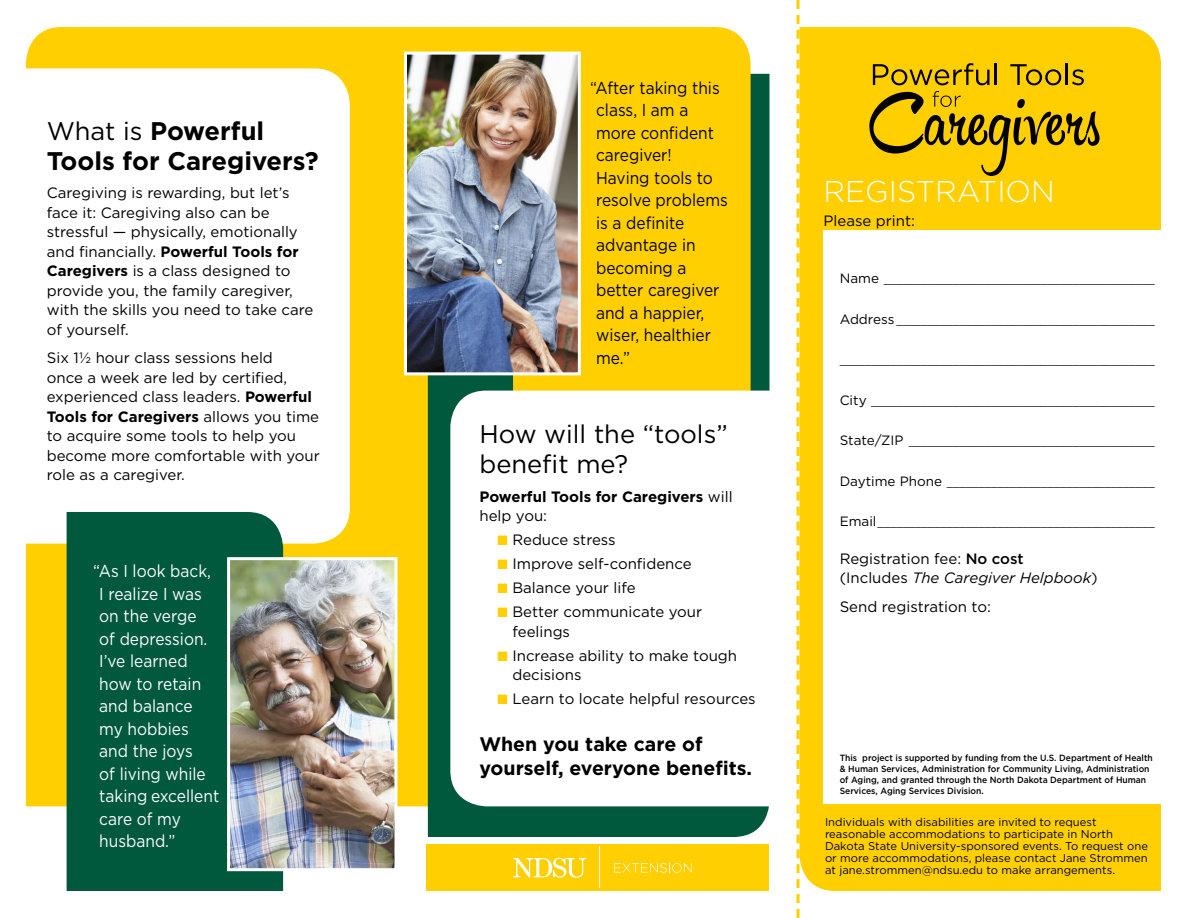
<style>
.page{position:relative;width:1188px;height:918px;background:#fff}
.page>*{position:absolute;margin:0;border:0;box-sizing:border-box;transform-origin:0 0}
.t1{font:300 30px "Gotham";color:#fff}
.t2{font:700 25.5px/30px "Gotham";color:#000}
.t3{font:25.5px/30px "Gotham";color:#000}
.t4{font:700 19.5px/24px "Gotham";color:#000}
.t5{font:17.25px/22.5px "Gotham";color:#000;scale:.9 1}
.t6{font:17.25px/22.5px "Gotham";color:#fff;scale:.9 1}
.t7{font:15px/19.5px "Gotham";color:#000}
.t8{font:700 15px/19.5px "Gotham";color:#000}
.t9{font:11.25px/12px "Gotham";color:#000}
.t10{font:10.5px "Gotham";color:#000}
.t11{font:500 9px/10.8px "Gotham";color:#000;scale:.95 1}
.s1{font-weight:400}
.s2{font-weight:700}
.s3{color:#ffcf01}
.s4{font-size:13.5px}
.s5{font-weight:500}
.s6{font-style:italic}
</style>
<div class="page">
<div style="left:26px;top:27px;width:487px;height:779px;background:#ffcf01"></div>
<div style="left:428px;top:74px;width:342px;height:763px;background:#00583d"></div>
<div style="left:427px;top:844px;width:342px;height:47px;background:#ffcf01"></div>
<div style="left:800px;top:27px;width:361px;height:864px;background:#ffcf01"></div>
<div style="left:824px;top:230px;width:342px;height:574px;background:#fff"></div>
<svg style="left:26px;top:68px;width:324px;height:476px"></svg>
<svg style="left:873px;top:63px;width:116px;height:22px;background:#c09b00"></svg>
<hr style="left:995px;top:63px;width:2px;height:22px;background:#000">
<svg style="left:1010px;top:64px;width:51px;height:21px"></svg>
<hr style="left:1066px;top:63px;width:2px;height:22px;background:#000">
<svg style="left:1072px;top:69px;width:12px;height:16px"></svg>
<svg style="left:869px;top:91px;width:231px;height:85px;background:#cfa800"></svg>
<svg style="left:796px;top:0;width:4px;height:918px"></svg>
<div style="left:67px;top:512px;width:216px;height:379px;background:#00583d"></div>
<div style="left:513px;top:27px;width:238px;height:364px;background:#ffcf01"></div>
<svg style="left:450px;top:391px;width:320px;height:415px"></svg>
<img style="left:408px;top:56px;width:169px;height:315px">
<div style="left:404px;top:52px;width:177px;height:323px;border:3px solid #fff"></div>
<img style="left:231px;top:561px;width:163px;height:306px">
<div style="left:227px;top:557px;width:171px;height:314px;border:3px solid #fff"></div>
<svg style="left:513px;top:857px;width:73px;height:21px"></svg>
<hr style="left:599px;top:847px;width:1px;height:41px;background:#fff">
<svg style="left:614px;top:863px;width:78px;height:10px"></svg>
<h2 class="t2" style="left:47px;top:116px;width:273px"><span class="s1">What is</span> Powerful<br>Tools for Caregivers?</h2>
<p class="t7" style="left:47px;top:183px;width:268px">Caregiving is rewarding, but let’s face it: Caregiving also can be stressful — physically, emotionally and financially. <span class="s2">Powerful Tools for<br>Caregivers</span> is a class designed to provide you, the family caregiver, with the skills you need to take care of yourself.</p>
<p class="t7" style="left:47px;top:348px;width:275px">Six 1½ hour class sessions held<br>once a week are led by certified, experienced class leaders. <span class="s2">Powerful<br>Tools for Caregivers</span> allows you time to acquire some tools to help you become more comfortable with your role as a caregiver.</p>
<p class="t6" style="left:99px;top:560px;width:135px;text-indent:-6px">“As I look back,<br>I realize I was on the verge<br>of depression.<br>I’ve learned how to retain and balance my hobbies and the joys<br>of living while taking excellent care of my husband.”</p>
<p class="t5" style="left:596px;top:76px;width:148px;text-indent:-6px">“After taking this class, I am a more confident caregiver!<br>Having tools to resolve problems is a definite advantage in becoming a better caregiver and a happier, wiser, healthier me.”</p>
<h2 class="t3" style="left:479px;top:419px;width:250px">How will the “tools” benefit me?</h2>
<p class="t8" style="left:479px;top:487px;width:255px">Powerful Tools for Caregivers <span class="s1">will help you:</span></p>
<p class="t7" style="left:497px;top:530px;width:120px"><span class="s3">■</span> Reduce stress</p>
<p class="t7" style="left:497px;top:554px;width:196px"><span class="s3">■</span> Improve self-confidence</p>
<p class="t7" style="left:497px;top:578px;width:140px"><span class="s3">■</span> Balance your life</p>
<p class="t7" style="left:512px;top:602px;width:191px;text-indent:-15px"><span class="s3">■</span> Better communicate your feelings</p>
<p class="t7" style="left:512px;top:646px;width:226px;text-indent:-15px"><span class="s3">■</span> Increase ability to make tough decisions</p>
<p class="t7" style="left:497px;top:689px;width:260px"><span class="s3">■</span> Learn to locate helpful resources</p>
<h3 class="t4" style="left:479px;top:732px;width:274px">When you take care of yourself, everyone benefits.</h3>
<h1 class="t1" style="left:824px;top:173px;width:233px">REGISTRATION</h1>
<p class="t7" style="left:824px;top:211px;width:93px">Please print:</p>
<p class="t10" style="left:840px;top:273px;width:316px"><span class="s4">Name</span> ___________________________________________</p>
<p class="t10" style="left:840px;top:314px;width:317px"><span class="s4">Address</span> _________________________________________</p>
<p class="t10" style="left:840px;top:354px;width:317px">__________________________________________________</p>
<p class="t10" style="left:840px;top:395px;width:317px"><span class="s4">City</span> _____________________________________________</p>
<p class="t10" style="left:840px;top:435px;width:316px"><span class="s4">State/ZIP</span> _______________________________________</p>
<p class="t10" style="left:840px;top:476px;width:316px"><span class="s4">Daytime Phone</span> _________________________________</p>
<p class="t10" style="left:840px;top:516px;width:316px"><span class="s4">Email</span>____________________________________________</p>
<p class="t7" style="left:840px;top:549px;width:260px">Registration fee: <span class="s5">No cost<br></span>(Includes <span class="s6">The Caregiver Helpbook</span>)</p>
<p class="t7" style="left:840px;top:597px;width:153px">Send registration to:</p>
<p class="t11" style="left:840px;top:753px;width:331px">This project is supported by funding from the U.S. Department of Health &amp; Human Services, Administration for Community Living, Administration of Aging, and granted through the North Dakota Department of Human Services, Aging Services Division.</p>
<p class="t9" style="left:825px;top:816px;width:325px">Individuals with disabilities are invited to request reasonable accommodations to participate in North Dakota State University-sponsored events. To request one or more accommodations, please contact Jane Strommen at jane.strommen@ndsu.edu to make arrangements.</p>
</div>
